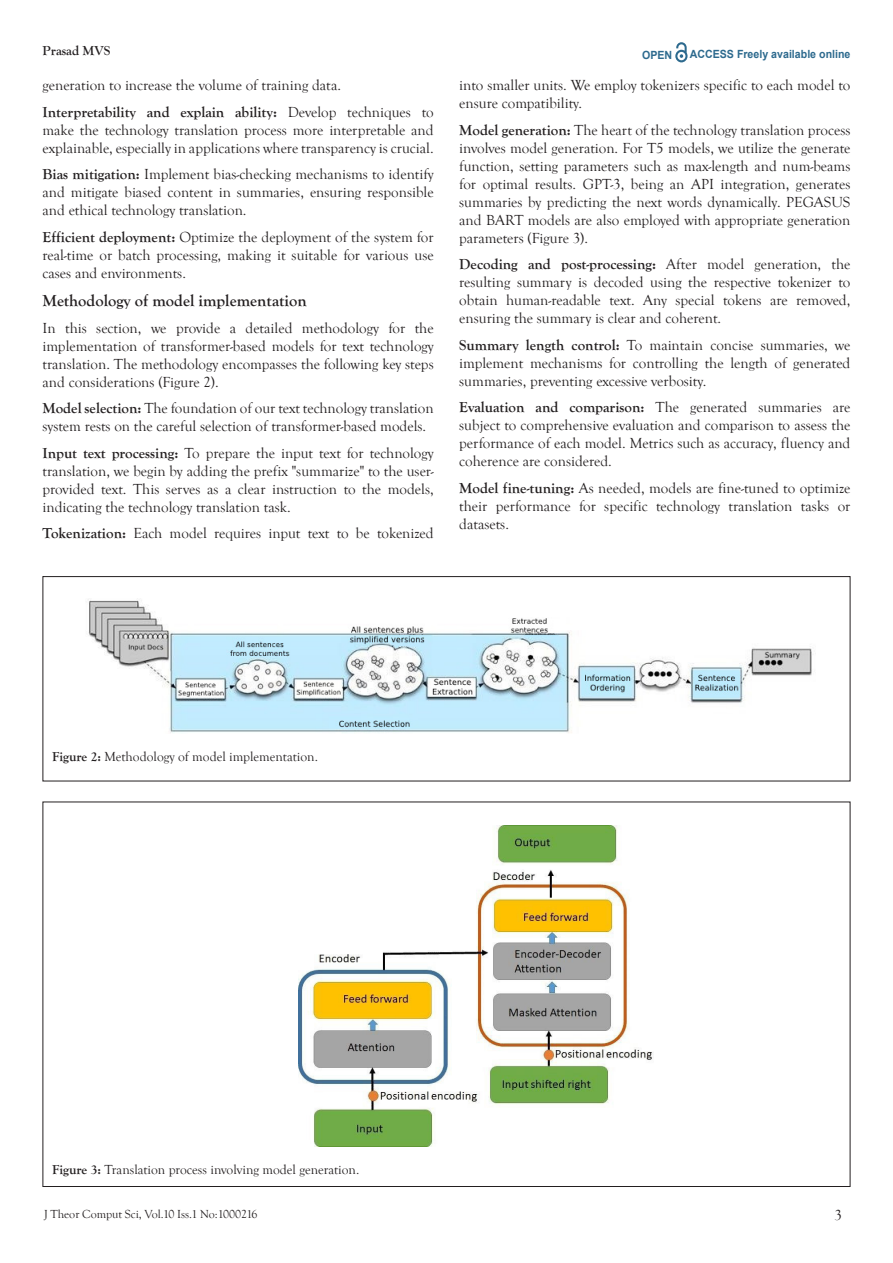
<style>
.page{position:relative;width:893px;height:1263px;background:#fff}
.page>*{position:absolute;margin:0;border:0;box-sizing:border-box;transform-origin:0 0}
.t1{font:700 16.5px "Goudy Old Style T";color:#231f20}
.t2{font:15px/18px "Goudy Old Style T";color:#231f20;text-align:justify}
.t3{font:13.5px "Goudy Old Style T";color:#231f20}
.t4{font:700 13.5px "Goudy Old Style T";color:#231f20}
.t5{font:12px "Goudy Old Style T";color:#231f20}
.t6{font:700 11.25px "Arial";color:#2d6a8e;scale:.94 1}
.s1{font-weight:700}
</style>
<div class="page">
<svg style="left:675px;top:43px;width:12px;height:19px"></svg>
<div style="left:43px;top:576px;width:807px;height:205px;border:1px solid #231f20"></div>
<img style="left:88px;top:599px;width:724px;height:134px">
<img style="left:299px;top:826px;width:354px;height:321px">
<p class="t4" style="left:43px;top:43px;width:69px">Prasad MVS</p>
<p class="t6" style="left:642px;top:47px;width:34px">OPEN</p>
<p class="t6" style="left:690px;top:46px;width:172px">ACCESS Freely available online</p>
<p class="t2" style="left:43px;top:77px;width:300px">generation to increase the volume of training data.</p>
<p class="t2" style="left:43px;top:103px;width:393px"><span class="s1">Interpretability and explain ability:</span> Develop techniques to make the technology translation process more interpretable and explainable, especially in applications where transparency is crucial.</p>
<p class="t2" style="left:43px;top:166px;width:393px"><span class="s1">Bias mitigation:</span> Implement bias-checking mechanisms to identify and mitigate biased content in summaries, ensuring responsible and ethical technology translation.</p>
<p class="t2" style="left:43px;top:228px;width:393px"><span class="s1">Efficient deployment:</span> Optimize the deployment of the system for real-time or batch processing, making it suitable for various use cases and environments.</p>
<p class="t1" style="left:43px;top:292px;width:266px">Methodology of model implementation</p>
<p class="t2" style="left:43px;top:319px;width:393px">In this section, we provide a detailed methodology for the implementation of transformer-based models for text technology translation. The methodology encompasses the following key steps and considerations (Figure 2).</p>
<p class="t2" style="left:43px;top:400px;width:393px"><span class="s1">Model selection:</span> The foundation of our text technology translation system rests on the careful selection of transformer-based models.</p>
<p class="t2" style="left:43px;top:444px;width:393px"><span class="s1">Input text processing:</span> To prepare the input text for technology translation, we begin by adding the prefix "summarize" to the user&shy;provided text. This serves as a clear instruction to the models, indicating the technology translation task.</p>
<p class="t2" style="left:43px;top:525px;width:393px"><span class="s1">Tokenization:</span> Each model requires input text to be tokenized</p>
<p class="t2" style="left:459px;top:77px;width:393px">into smaller units. We employ tokenizers specific to each model to ensure compatibility.</p>
<p class="t2" style="left:459px;top:121px;width:393px"><span class="s1">Model generation:</span> The heart of the technology translation process involves model generation. For T5 models, we utilize the generate function, setting parameters such as max-length and num-beams for optimal results. GPT-3, being an API integration, generates summaries by predicting the next words dynamically. PEGASUS and BART models are also employed with appropriate generation parameters (Figure 3).</p>
<p class="t2" style="left:459px;top:256px;width:393px"><span class="s1">Decoding and post-processing:</span> After model generation, the resulting summary is decoded using the respective tokenizer to obtain human-readable text. Any special tokens are removed, ensuring the summary is clear and coherent.</p>
<p class="t2" style="left:459px;top:336px;width:393px"><span class="s1">Summary length control:</span> To maintain concise summaries, we implement mechanisms for controlling the length of generated summaries, preventing excessive verbosity.</p>
<p class="t2" style="left:459px;top:399px;width:393px"><span class="s1">Evaluation and comparison:</span> The generated summaries are subject to comprehensive evaluation and comparison to assess the performance of each model. Metrics such as accuracy, fluency and coherence are considered.</p>
<p class="t2" style="left:459px;top:479px;width:393px"><span class="s1">Model fine-tuning:</span> As needed, models are fine-tuned to optimize their performance for specific technology translation tasks or datasets.</p>
<p class="t3" style="left:52px;top:749px;width:267px"><span class="s1">Figure 2:</span> Methodology of model implementation.</p>
<p class="t3" style="left:52px;top:1162px;width:309px"><span class="s1">Figure 3:</span> Translation process involving model generation.</p>
<p class="t5" style="left:44px;top:1207px;width:215px">J Theor Comput Sci, Vol.10 Iss.1 No:1000216</p>
<p class="t2" style="left:834px;top:1207px;width:9px">3</p>
</div>
